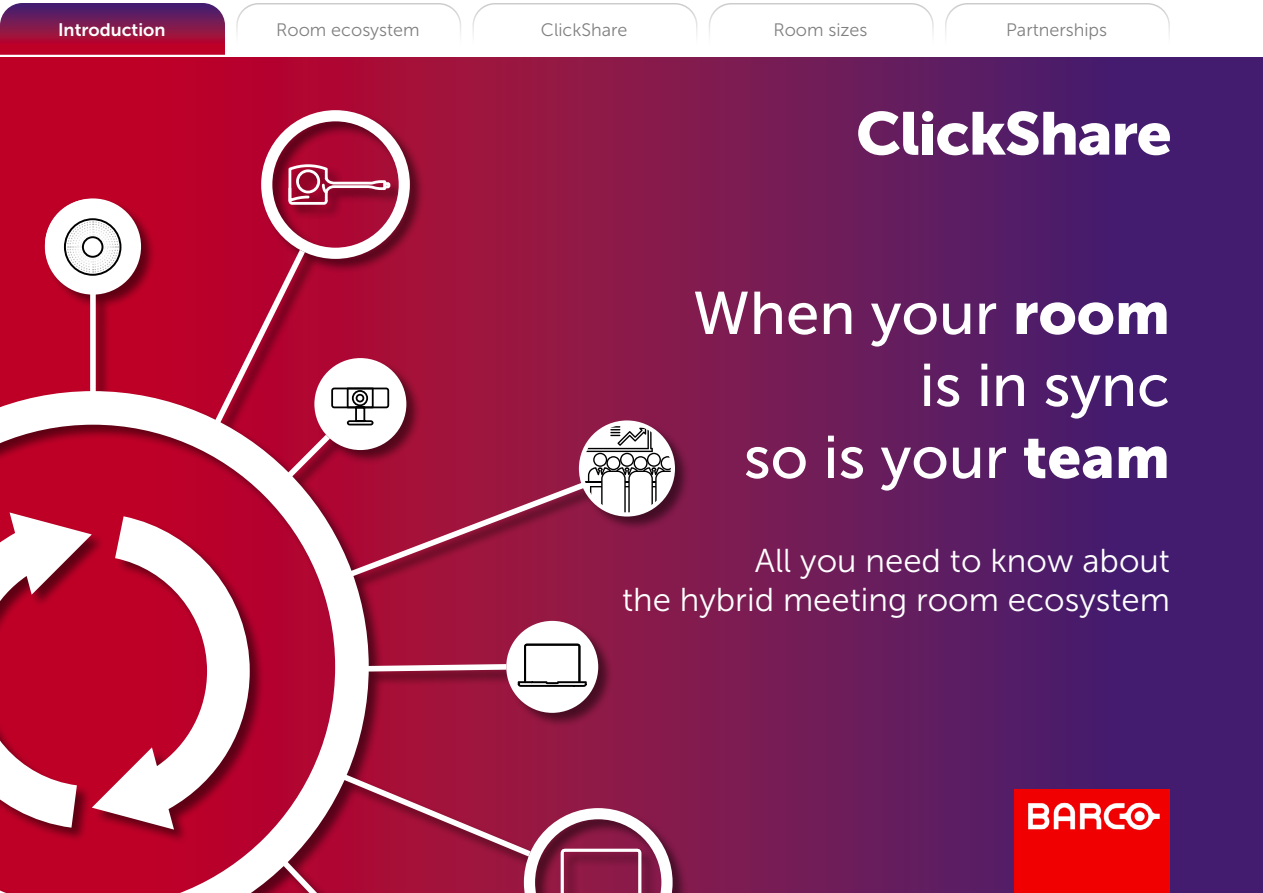
<style>
.page{position:relative;width:1263px;height:893px;background:#fff}
.page>*{position:absolute;margin:0;border:0;box-sizing:border-box;transform-origin:0 0}
.t1{font:60px/72px "Museo Sans 500";color:#fff;text-align:right}
.t2{font:33px/39.6px "Museo Sans 300";color:#fff;text-align:right}
.t3{font:18px "Museo Sans 300";color:#000}
.t4{font:18px "Museo Sans 700";color:#fff}
.s1{font-family:"Museo Sans 900"}
</style>
<div class="page">
<svg style="left:0;top:3px;width:225px;height:52px"></svg>
<svg style="left:472px;top:3px;width:226px;height:33px"></svg>
<svg style="left:945px;top:3px;width:225px;height:33px"></svg>
<svg style="left:709px;top:3px;width:225px;height:33px"></svg>
<svg style="left:236px;top:3px;width:225px;height:33px"></svg>
<div style="left:0;top:58px;width:1263px;height:835px;background:linear-gradient(to right,#d0011e,#3b2576)"></div>
<div style="left:0;top:93px;width:690px;height:800px;background:#000;opacity:.5"></div>
<svg style="left:0;top:391px;width:369px;height:502px;fill:#be0029"></svg>
<div style="left:506px;top:621px;width:92px;height:92px;background:#fff;border-radius:50%"></div>
<svg style="left:273px;top:851px;width:44px;height:42px"></svg>
<svg style="left:352px;top:664px;width:154px;height:8px"></svg>
<svg style="left:329px;top:768px;width:344px;height:125px"></svg>
<img style="left:1014px;top:789px;width:156px;height:104px">
<svg style="left:858px;top:111px;width:60px;height:44px"></svg>
<div style="left:922px;top:124px;width:11px;height:31px;background:#fff"></div>
<svg style="left:937px;top:111px;width:172px;height:44px"></svg>
<svg style="left:1115px;top:123px;width:55px;height:32px"></svg>
<div style="left:922px;top:111px;width:11px;height:11px;background:#fff;border-radius:50%"></div>
<svg style="left:208px;top:110px;width:467px;height:472px"></svg>
<svg style="left:518px;top:644px;width:69px;height:43px"></svg>
<svg style="left:45px;top:198px;width:96px;height:210px"></svg>
<div style="left:83px;top:237px;width:19px;height:20px;background:#fff;border-radius:50%"></div>
<div style="left:82px;top:236px;width:21px;height:22px;border:2px solid #000;border-radius:50%"></div>
<p class="t4" style="left:58px;top:19px;width:109px">Introduction</p>
<p class="t3" style="left:276px;top:20px;width:145px">Room ecosystem</p>
<p class="t3" style="left:541px;top:20px;width:88px">ClickShare</p>
<p class="t3" style="left:773px;top:20px;width:96px">Room sizes</p>
<p class="t3" style="left:1006px;top:20px;width:102px">Partnerships</p>
<h1 class="t1" style="left:693px;top:277px;width:478px">When your <span class="s1">room </span>is in sync<br>so is your <span class="s1">team</span></h1>
<p class="t2" style="left:622px;top:541px;width:549px">All you need to know about<br>the hybrid meeting room ecosystem</p>
</div>
